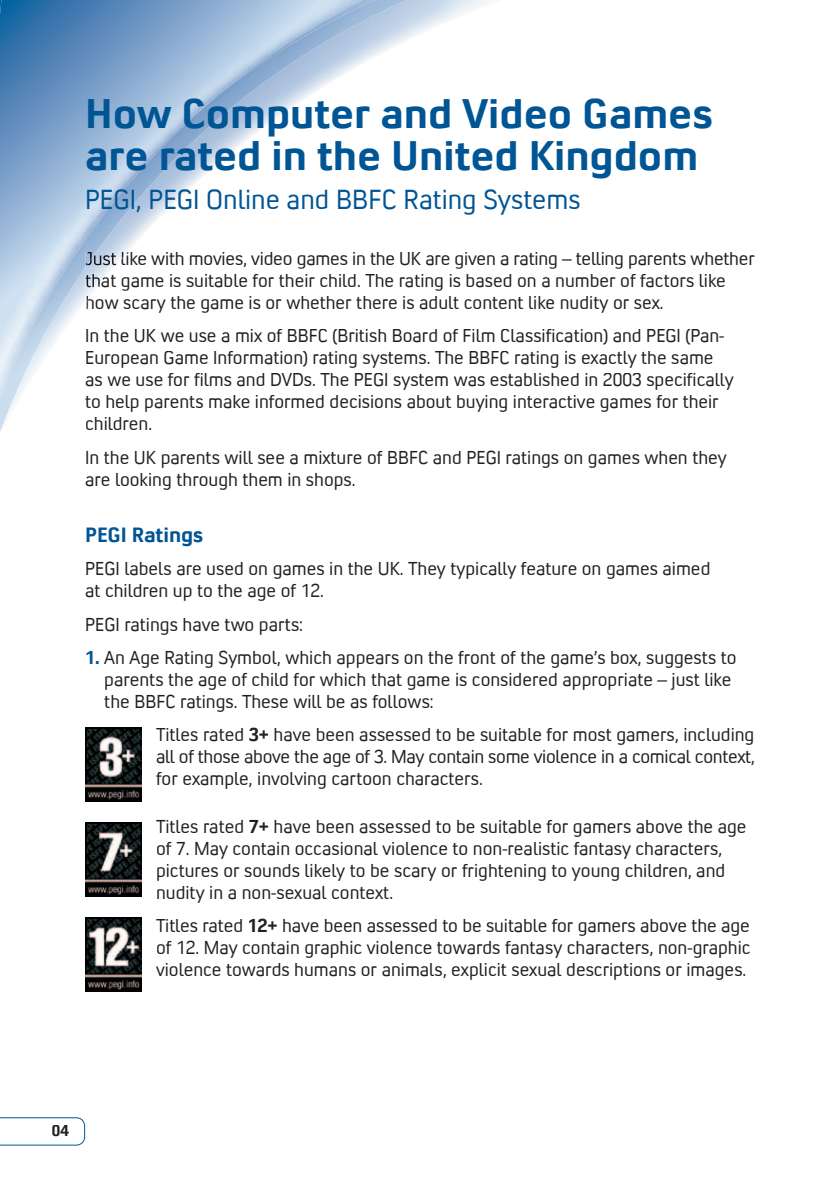
<style>
.page{position:relative;width:840px;height:1191px;background:#fff}
.page>*{position:absolute;margin:0;border:0;box-sizing:border-box;transform-origin:0 0}
.t1{font:700 42px/42px "Convection";color:#005594}
.t2{font:28px "Convection";color:#005594}
.t3{font:700 21px "Convection";color:#005594}
.t4{font:19px/22px "Convection";color:#231f20}
.t5{font:700 16px "Convection";color:#231f20}
.s1{font-weight:700;color:#005594}
.s2{font-weight:700}
</style>
<div class="page">
<img style="left:0;top:0;width:406px;height:432px">
<img style="left:0;top:367px;width:220px;height:30px">
<img style="left:362px;top:0;width:13px;height:93px">
<img style="left:0;top:0;width:362px;height:367px">
<svg style="left:0;top:1117px;width:85px;height:28px"></svg>
<img style="left:86px;top:252px;width:42px;height:17px">
<img style="left:86px;top:252px;width:10px;height:15px">
<img style="left:86px;top:274px;width:23px;height:17px">
<svg style="left:86px;top:296px;width:5px;height:5px"></svg>
<img style="left:85px;top:728px;width:57px;height:74px">
<img style="left:85px;top:822px;width:57px;height:74px">
<img style="left:85px;top:917px;width:57px;height:74px">
<h1 class="t1" style="left:85px;top:90px;width:628px">How Computer and Video Games are rated in the United Kingdom</h1>
<h2 class="t2" style="left:85px;top:182px;width:496px">PEGI, PEGI Online and BBFC Rating Systems</h2>
<p class="t4" style="left:85px;top:247px;width:670px">Just like with movies, video games in the UK are given a rating – telling parents whether that game is suitable for their child. The rating is based on a number of factors like how scary the game is or whether there is adult content like nudity or sex.</p>
<p class="t4" style="left:85px;top:324px;width:649px">In the UK we use a mix of BBFC (British Board of Film Classification) and PEGI (Pan-European Game Information) rating systems. The BBFC rating is exactly the same as we use for films and DVDs. The PEGI system was established in 2003 specifically to help parents make informed decisions about buying interactive games for their children.</p>
<p class="t4" style="left:85px;top:445px;width:642px">In the UK parents will see a mixture of BBFC and PEGI ratings on games when they are looking through them in shops.</p>
<p class="t3" style="left:85px;top:521px;width:120px">PEGI Ratings</p>
<p class="t4" style="left:85px;top:557px;width:626px">PEGI labels are used on games in the UK. They typically feature on games aimed at children up to the age of 12.</p>
<p class="t4" style="left:85px;top:612px;width:219px">PEGI ratings have two parts:</p>
<p class="t4" style="left:104px;top:645px;width:633px;text-indent:-19px"><span class="s1">1.</span> An Age Rating Symbol, which appears on the front of the game’s box, suggests to parents the age of child for which that game is considered appropriate – just like the BBFC ratings. These will be as follows:</p>
<p class="t4" style="left:156px;top:723px;width:600px;text-align:justify">Titles rated <span class="s2">3+</span> have been assessed to be suitable for most gamers, including all of those above the age of 3. May contain some violence in a comical context, for example, involving cartoon characters.</p>
<p class="t4" style="left:156px;top:814px;width:591px">Titles rated <span class="s2">7+</span> have been assessed to be suitable for gamers above the age of 7. May contain occasional violence to non-realistic fantasy characters, pictures or sounds likely to be scary or frightening to young children, and nudity in a non-sexual context.</p>
<p class="t4" style="left:156px;top:914px;width:595px;text-align:justify">Titles rated <span class="s2">12+</span> have been assessed to be suitable for gamers above the age of 12. May contain graphic violence towards fantasy characters, non-graphic violence towards humans or animals, explicit sexual descriptions or images.</p>
<p class="t5" style="left:52px;top:1120px;width:18px">04</p>
</div>
